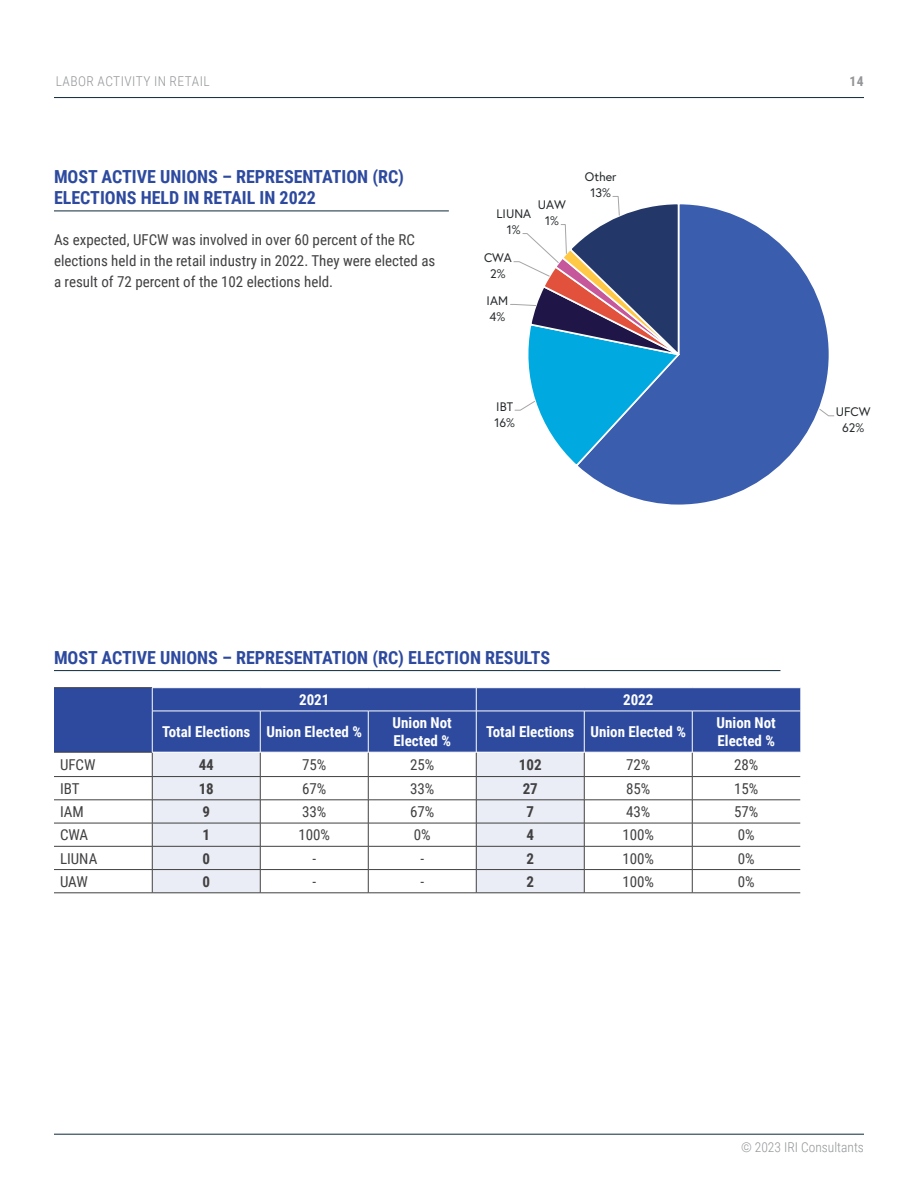
<style>
.page{position:relative;width:918px;height:1188px;background:#fff}
.page>*{position:absolute;margin:0;border:0;box-sizing:border-box;transform-origin:0 0}
.t1{font:700 18px/21px "Roboto Condensed";color:#2d4a9f}
.t2{font:15px/21px "Roboto Condensed";color:#414042}
.t3{font:700 15px/18px "Roboto Condensed";color:#fff}
.t4{font:700 15px "Roboto Condensed";color:#414042}
.t5{font:300 13.5px "Roboto Condensed";letter-spacing:.035em;color:#939598}
.t6{font:300 13.5px "Roboto Condensed";letter-spacing:.01em;color:#939598}
.t7{font:700 13.5px "Roboto Condensed";color:#939598}
.t8{font:12.3px/15.8px "Europa";color:#24282a;text-align:center}
</style>
<div class="page">
<hr style="left:54px;top:97px;width:810px;height:1px;background:#0c293b">
<hr style="left:54px;top:1134px;width:810px;height:1px;background:#0c293b">
<hr style="left:54px;top:211px;width:395px;height:1px;background:#0c293b">
<hr style="left:54px;top:670px;width:726px;height:1px;background:#0c293b">
<div style="left:54px;top:688px;width:746px;height:64px;background:#2d4a9f"></div>
<svg style="left:153px;top:753px;width:431px;height:140px;fill:#eaedf5"></svg>
<hr style="left:54px;top:687px;width:98px;height:1px;background:#414042">
<hr style="left:54px;top:752px;width:98px;height:1px;background:#414042">
<hr style="left:54px;top:776px;width:98px;height:1px;background:#414042">
<hr style="left:152px;top:776px;width:108px;height:1px;background:#414042">
<hr style="left:260px;top:776px;width:108px;height:1px;background:#414042">
<hr style="left:368px;top:776px;width:108px;height:1px;background:#414042">
<hr style="left:476px;top:776px;width:108px;height:1px;background:#414042">
<hr style="left:584px;top:776px;width:108px;height:1px;background:#414042">
<hr style="left:692px;top:776px;width:108px;height:1px;background:#414042">
<hr style="left:54px;top:800px;width:98px;height:1px;background:#414042">
<hr style="left:152px;top:800px;width:108px;height:1px;background:#414042">
<hr style="left:260px;top:800px;width:108px;height:1px;background:#414042">
<hr style="left:368px;top:800px;width:108px;height:1px;background:#414042">
<hr style="left:476px;top:800px;width:108px;height:1px;background:#414042">
<hr style="left:584px;top:800px;width:108px;height:1px;background:#414042">
<hr style="left:692px;top:800px;width:108px;height:1px;background:#414042">
<hr style="left:54px;top:823px;width:98px;height:1px;background:#414042">
<hr style="left:152px;top:823px;width:108px;height:1px;background:#414042">
<hr style="left:260px;top:823px;width:108px;height:1px;background:#414042">
<hr style="left:368px;top:823px;width:108px;height:1px;background:#414042">
<hr style="left:476px;top:823px;width:108px;height:1px;background:#414042">
<hr style="left:584px;top:823px;width:108px;height:1px;background:#414042">
<hr style="left:692px;top:823px;width:108px;height:1px;background:#414042">
<hr style="left:54px;top:846px;width:98px;height:1px;background:#414042">
<hr style="left:152px;top:846px;width:108px;height:1px;background:#414042">
<hr style="left:260px;top:846px;width:108px;height:1px;background:#414042">
<hr style="left:368px;top:846px;width:108px;height:1px;background:#414042">
<hr style="left:476px;top:846px;width:108px;height:1px;background:#414042">
<hr style="left:584px;top:846px;width:108px;height:1px;background:#414042">
<hr style="left:692px;top:846px;width:108px;height:1px;background:#414042">
<hr style="left:54px;top:869px;width:98px;height:1px;background:#414042">
<hr style="left:152px;top:869px;width:108px;height:1px;background:#414042">
<hr style="left:260px;top:869px;width:108px;height:1px;background:#414042">
<hr style="left:368px;top:869px;width:108px;height:1px;background:#414042">
<hr style="left:476px;top:869px;width:108px;height:1px;background:#414042">
<hr style="left:584px;top:869px;width:108px;height:1px;background:#414042">
<hr style="left:692px;top:869px;width:108px;height:1px;background:#414042">
<hr style="left:54px;top:893px;width:98px;height:1px;background:#414042">
<hr style="left:152px;top:893px;width:108px;height:1px;background:#414042">
<hr style="left:260px;top:893px;width:108px;height:1px;background:#414042">
<hr style="left:368px;top:893px;width:108px;height:1px;background:#414042">
<hr style="left:476px;top:893px;width:108px;height:1px;background:#414042">
<hr style="left:584px;top:893px;width:108px;height:1px;background:#414042">
<hr style="left:692px;top:893px;width:108px;height:1px;background:#414042">
<svg style="left:260px;top:753px;width:1px;height:140px"></svg>
<svg style="left:368px;top:753px;width:1px;height:140px"></svg>
<svg style="left:584px;top:753px;width:1px;height:140px"></svg>
<svg style="left:692px;top:753px;width:1px;height:140px"></svg>
<svg style="left:152px;top:753px;width:1px;height:140px"></svg>
<svg style="left:476px;top:753px;width:1px;height:140px"></svg>
<svg style="left:152px;top:688px;width:1px;height:23px"></svg>
<svg style="left:476px;top:688px;width:1px;height:23px"></svg>
<hr style="left:152px;top:711px;width:108px;height:1px;background:#fff">
<hr style="left:152px;top:711px;width:1px;height:41px;background:#fff">
<hr style="left:260px;top:711px;width:108px;height:1px;background:#fff">
<hr style="left:260px;top:711px;width:1px;height:41px;background:#fff">
<hr style="left:368px;top:711px;width:108px;height:1px;background:#fff">
<hr style="left:368px;top:711px;width:1px;height:41px;background:#fff">
<hr style="left:476px;top:711px;width:108px;height:1px;background:#fff">
<hr style="left:476px;top:711px;width:1px;height:41px;background:#fff">
<hr style="left:584px;top:711px;width:108px;height:1px;background:#fff">
<hr style="left:584px;top:711px;width:1px;height:41px;background:#fff">
<hr style="left:692px;top:711px;width:108px;height:1px;background:#fff">
<hr style="left:692px;top:711px;width:1px;height:41px;background:#fff">
<svg style="left:580px;top:208px;width:249px;height:297px"></svg>
<svg style="left:818px;top:408px;width:17px;height:9px"></svg>
<svg style="left:510px;top:196px;width:204px;height:272px"></svg>
<p class="t5" style="left:56px;top:72px;width:156px">LABOR ACTIVITY IN RETAIL</p>
<p class="t7" style="left:850px;top:72px;width:16px">14</p>
<p class="t1" style="left:54px;top:165px;width:352px">MOST ACTIVE UNIONS – REPRESENTATION (RC)<br>ELECTIONS HELD IN RETAIL IN 2022</p>
<p class="t2" style="left:54px;top:229px;width:383px">As expected, UFCW was involved in over 60 percent of the RC elections held in the retail industry in 2022. They were elected as a result of 72 percent of the 102 elections held.</p>
<p class="t8" style="left:497px;top:206px;width:36px">LIUNA<br>1%</p>
<p class="t8" style="left:538px;top:197px;width:30px">UAW<br>1%</p>
<p class="t8" style="left:484px;top:250px;width:29px">CWA<br>2%</p>
<p class="t8" style="left:487px;top:293px;width:23px;text-align:left">IAM<br>4%</p>
<p class="t8" style="left:585px;top:169px;width:33px">Other<br>13%</p>
<p class="t8" style="left:494px;top:398px;width:22px;text-align:left">IBT<br>16%</p>
<p class="t8" style="left:836px;top:404px;width:36px">UFCW<br>62%</p>
<p class="t1" style="left:54px;top:646px;width:498px">MOST ACTIVE UNIONS – REPRESENTATION (RC) ELECTION RESULTS</p>
<p class="t3" style="left:299px;top:690px;width:32px">2021</p>
<p class="t3" style="left:623px;top:690px;width:32px">2022</p>
<p class="t3" style="left:162px;top:722px;width:201px">Total Elections Union Elected %</p>
<p class="t3" style="left:393px;top:713px;width:61px">Union Not<br>Elected %</p>
<p class="t3" style="left:486px;top:722px;width:201px">Total Elections Union Elected %</p>
<p class="t3" style="left:717px;top:713px;width:61px">Union Not<br>Elected %</p>
<p class="t2" style="left:60px;top:754px;width:37px">UFCW</p>
<p class="t4" style="left:199px;top:754px;width:17px">44</p>
<p class="t2" style="left:302px;top:754px;width:26px">75%</p>
<p class="t2" style="left:410px;top:754px;width:26px">25%</p>
<p class="t4" style="left:519px;top:754px;width:24px">102</p>
<p class="t2" style="left:626px;top:754px;width:26px">72%</p>
<p class="t2" style="left:734px;top:754px;width:26px">28%</p>
<p class="t2" style="left:60px;top:777px;width:21px">IBT</p>
<p class="t4" style="left:199px;top:778px;width:17px">18</p>
<p class="t2" style="left:302px;top:777px;width:26px">67%</p>
<p class="t2" style="left:410px;top:777px;width:26px">33%</p>
<p class="t4" style="left:523px;top:778px;width:17px">27</p>
<p class="t2" style="left:626px;top:777px;width:26px">85%</p>
<p class="t2" style="left:734px;top:777px;width:26px">15%</p>
<p class="t2" style="left:60px;top:801px;width:25px">IAM</p>
<p class="t4" style="left:202px;top:801px;width:9px">9</p>
<p class="t2" style="left:302px;top:801px;width:26px">33%</p>
<p class="t2" style="left:410px;top:801px;width:26px">67%</p>
<p class="t4" style="left:526px;top:801px;width:9px">7</p>
<p class="t2" style="left:626px;top:801px;width:26px">43%</p>
<p class="t2" style="left:734px;top:801px;width:26px">57%</p>
<p class="t2" style="left:60px;top:824px;width:30px">CWA</p>
<p class="t4" style="left:202px;top:824px;width:9px">1</p>
<p class="t2" style="left:298px;top:824px;width:33px">100%</p>
<p class="t2" style="left:414px;top:824px;width:18px">0%</p>
<p class="t4" style="left:526px;top:824px;width:9px">4</p>
<p class="t2" style="left:622px;top:824px;width:33px">100%</p>
<p class="t2" style="left:738px;top:824px;width:18px">0%</p>
<p class="t2" style="left:60px;top:847px;width:39px">LIUNA</p>
<p class="t4" style="left:202px;top:848px;width:9px">0</p>
<p class="t2" style="left:312px;top:847px;width:5px">-</p>
<p class="t2" style="left:420px;top:847px;width:5px">-</p>
<p class="t4" style="left:526px;top:848px;width:9px">2</p>
<p class="t2" style="left:622px;top:847px;width:33px">100%</p>
<p class="t2" style="left:738px;top:847px;width:18px">0%</p>
<p class="t2" style="left:60px;top:870px;width:29px">UAW</p>
<p class="t4" style="left:202px;top:871px;width:9px">0</p>
<p class="t2" style="left:312px;top:870px;width:5px">-</p>
<p class="t2" style="left:420px;top:870px;width:5px">-</p>
<p class="t4" style="left:526px;top:871px;width:9px">2</p>
<p class="t2" style="left:622px;top:870px;width:33px">100%</p>
<p class="t2" style="left:738px;top:870px;width:18px">0%</p>
<p class="t6" style="left:741px;top:1138px;width:124px">© 2023 IRI Consultants</p>
</div>
